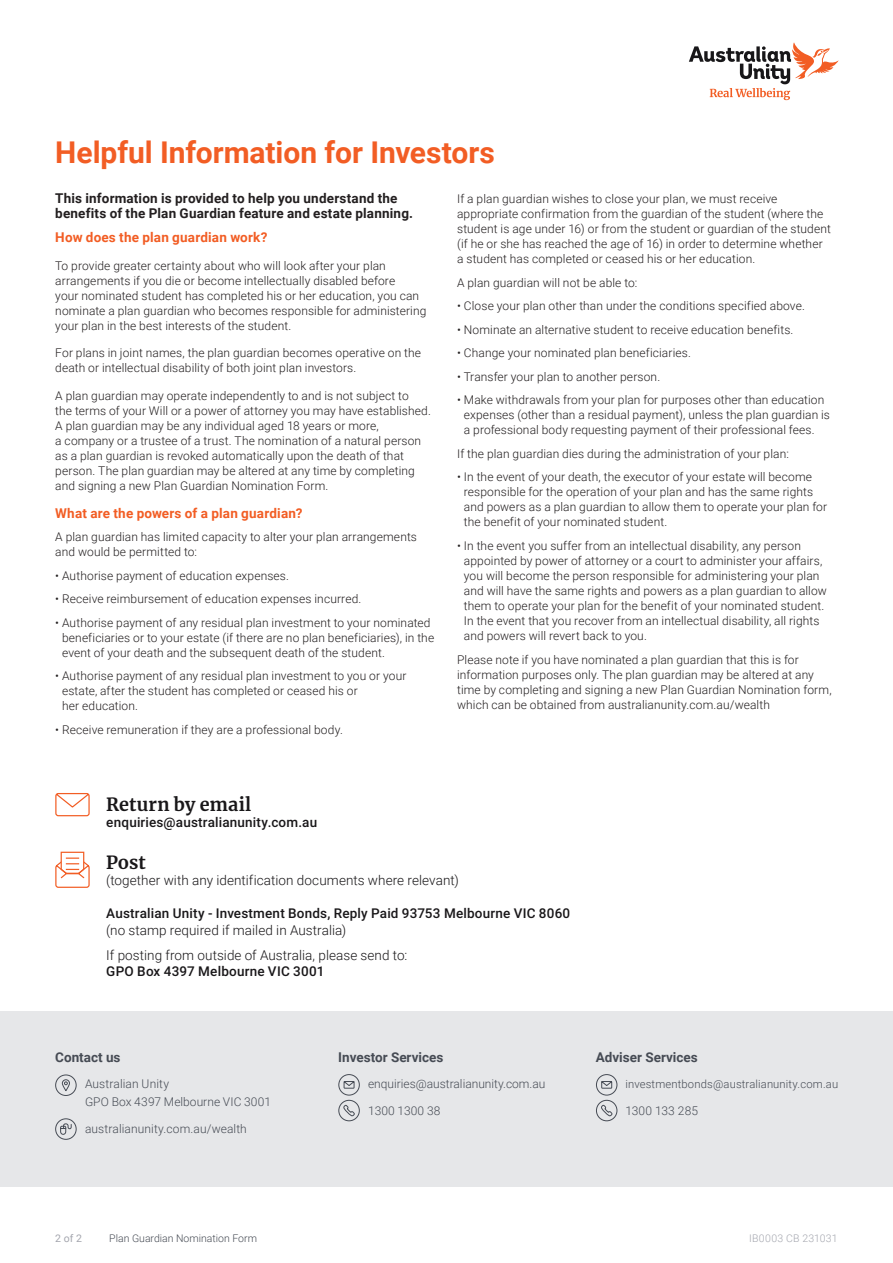
<style>
.page{position:relative;width:893px;height:1263px;background:#fff}
.page>*{position:absolute;margin:0;border:0;box-sizing:border-box;transform-origin:0 0}
.t1{font:700 30px "Roboto";letter-spacing:-.005em;color:#f25d24}
.t2{font:700 18px "Merriweather";letter-spacing:.01em;color:#191719}
.t3{font:300 13.5px/25px "Roboto";letter-spacing:.005em;color:#191719}
.t4{font:500 13.5px "Roboto";letter-spacing:.015em;color:#191719}
.t5{font:700 13.5px/15px "Roboto";letter-spacing:.015em;color:#231f20}
.t6{font:700 13.5px "Roboto";letter-spacing:.015em;color:#f25d24}
.t7{font:700 13.5px "Roboto";color:#464b54}
.t8{font:300 12px/15px "Roboto";letter-spacing:.01em;color:#231f20}
.t9{font:300 12px/18px "Roboto";letter-spacing:.005em;color:#464b54}
.t10{font:300 11.25px "Roboto";letter-spacing:.01em;color:#464b54}
.t11{font:300 10.5px "Roboto";color:#464b54}
.t12{font:300 10.5px "Roboto";letter-spacing:.02em;color:#a4a6ae}
.t13{font:10.5px "Roboto";color:#a4a6ae}
</style>
<div class="page">
<svg style="left:689px;top:43px;width:149px;height:57px"></svg>
<div style="left:0;top:1011px;width:893px;height:175px;background:#e6e7e9"></div>
<svg style="left:55px;top:1074px;width:22px;height:22px"></svg>
<div style="left:55px;top:1118px;width:21px;height:21px;border:1px solid #464b54;border-radius:50%"></div>
<svg style="left:60px;top:1123px;width:12px;height:12px"></svg>
<svg style="left:338px;top:1074px;width:22px;height:47px"></svg>
<svg style="left:596px;top:1074px;width:21px;height:47px"></svg>
<svg style="left:55px;top:851px;width:35px;height:37px"></svg>
<svg style="left:55px;top:793px;width:35px;height:24px"></svg>
<h1 class="t1" style="left:55px;top:131px;width:441px">Helpful Information for Investors</h1>
<p class="t5" style="left:55px;top:191px;width:359px">This information is provided to help you understand the benefits of the Plan Guardian feature and estate planning.</p>
<p class="t6" style="left:55px;top:228px;width:214px">How does the plan guardian work?</p>
<p class="t8" style="left:55px;top:257px;width:373px">To provide greater certainty about who will look after your plan arrangements if you die or become intellectually disabled before<br>your nominated student has completed his or her education, you can nominate a plan guardian who becomes responsible for administering your plan in the best interests of the student.</p>
<p class="t8" style="left:55px;top:345px;width:367px">For plans in joint names, the plan guardian becomes operative on the death or intellectual disability of both joint plan investors.</p>
<p class="t8" style="left:55px;top:388px;width:377px">A plan guardian may operate independently to and is not subject to<br>the terms of your Will or a power of attorney you may have established.<br>A plan guardian may be any individual aged 18 years or more,<br>a company or a trustee of a trust. The nomination of a natural person as a plan guardian is revoked automatically upon the death of that person. The plan guardian may be altered at any time by completing and signing a new Plan Guardian Nomination Form.</p>
<p class="t6" style="left:55px;top:504px;width:249px">What are the powers of a plan guardian?</p>
<p class="t8" style="left:55px;top:529px;width:363px">A plan guardian has limited capacity to alter your plan arrangements and would be permitted to:</p>
<p class="t8" style="left:55px;top:568px;width:235px">• Authorise payment of education expenses.</p>
<p class="t8" style="left:55px;top:591px;width:308px">• Receive reimbursement of education expenses incurred.</p>
<p class="t8" style="left:62px;top:615px;width:374px;text-indent:-7px">• Authorise payment of any residual plan investment to your nominated beneficiaries or to your estate (if there are no plan beneficiaries), in the event of your death and the subsequent death of the student.</p>
<p class="t8" style="left:62px;top:668px;width:346px;text-indent:-7px">• Authorise payment of any residual plan investment to you or your estate, after the student has completed or ceased his or<br>her education.</p>
<p class="t8" style="left:55px;top:722px;width:289px">• Receive remuneration if they are a professional body.</p>
<p class="t8" style="left:457px;top:191px;width:375px">If a plan guardian wishes to close your plan, we must receive appropriate confirmation from the guardian of the student (where the student is age under 16) or from the student or guardian of the student (if he or she has reached the age of 16) in order to determine whether a student has completed or ceased his or her education.</p>
<p class="t8" style="left:457px;top:275px;width:182px">A plan guardian will not be able to:</p>
<p class="t8" style="left:457px;top:298px;width:349px">• Close your plan other than under the conditions specified above.</p>
<p class="t8" style="left:457px;top:322px;width:338px">• Nominate an alternative student to receive education benefits.</p>
<p class="t8" style="left:457px;top:345px;width:235px">• Change your nominated plan beneficiaries.</p>
<p class="t8" style="left:457px;top:369px;width:205px">• Transfer your plan to another person.</p>
<p class="t8" style="left:464px;top:392px;width:368px;text-indent:-7px">• Make withdrawals from your plan for purposes other than education expenses (other than a residual payment), unless the plan guardian is a professional body requesting payment of their professional fees.</p>
<p class="t8" style="left:457px;top:446px;width:333px">If the plan guardian dies during the administration of your plan:</p>
<p class="t8" style="left:464px;top:469px;width:365px;text-indent:-7px">• In the event of your death, the executor of your estate will become responsible for the operation of your plan and has the same rights and powers as a plan guardian to allow them to operate your plan for the benefit of your nominated student.</p>
<p class="t8" style="left:464px;top:538px;width:364px;text-indent:-7px">• In the event you suffer from an intellectual disability, any person appointed by power of attorney or a court to administer your affairs, you will become the person responsible for administering your plan and will have the same rights and powers as a plan guardian to allow them to operate your plan for the benefit of your nominated student.<br>In the event that you recover from an intellectual disability, all rights and powers will revert back to you.</p>
<p class="t8" style="left:457px;top:651px;width:376px">Please note if you have nominated a plan guardian that this is for information purposes only. The plan guardian may be altered at any time by completing and signing a new Plan Guardian Nomination form, which can be obtained from australianunity.com.au/wealth</p>
<h2 class="t2" style="left:106px;top:792px;width:147px">Return by email</h2>
<p class="t4" style="left:106px;top:813px;width:212px">enquiries@australianunity.com.au</p>
<h2 class="t2" style="left:106px;top:850px;width:41px">Post</h2>
<p class="t3" style="left:106px;top:867px;width:354px">(together with any identification documents where relevant)</p>
<p class="t4" style="left:106px;top:904px;width:465px">Australian Unity - Investment Bonds, Reply Paid 93753 Melbourne VIC 8060</p>
<p class="t3" style="left:106px;top:917px;width:302px">(no stamp required if mailed in Australia)<br>If posting from outside of Australia, please send to:</p>
<p class="t4" style="left:106px;top:962px;width:220px">GPO Box 4397 Melbourne VIC 3001</p>
<p class="t7" style="left:55px;top:1048px;width:67px">Contact us</p>
<p class="t9" style="left:85px;top:1075px;width:188px">Australian Unity<br>GPO Box 4397 Melbourne VIC 3001</p>
<p class="t9" style="left:85px;top:1119px;width:163px">australianunity.com.au/wealth</p>
<p class="t7" style="left:338px;top:1048px;width:107px">Investor Services</p>
<p class="t9" style="left:368px;top:1075px;width:179px">enquiries@australianunity.com.au</p>
<p class="t9" style="left:368px;top:1101px;width:74px">1300 1300 38</p>
<p class="t7" style="left:596px;top:1048px;width:103px">Adviser Services</p>
<p class="t10" style="left:626px;top:1076px;width:214px">investmentbonds@australianunity.com.au</p>
<p class="t9" style="left:626px;top:1101px;width:74px">1300 133 285</p>
<p class="t13" style="left:55px;top:1231px;width:28px">2 of 2</p>
<p class="t11" style="left:109px;top:1231px;width:149px">Plan Guardian Nomination Form</p>
<p class="t12" style="left:749px;top:1230px;width:90px">IB0003 CB 231031</p>
</div>
